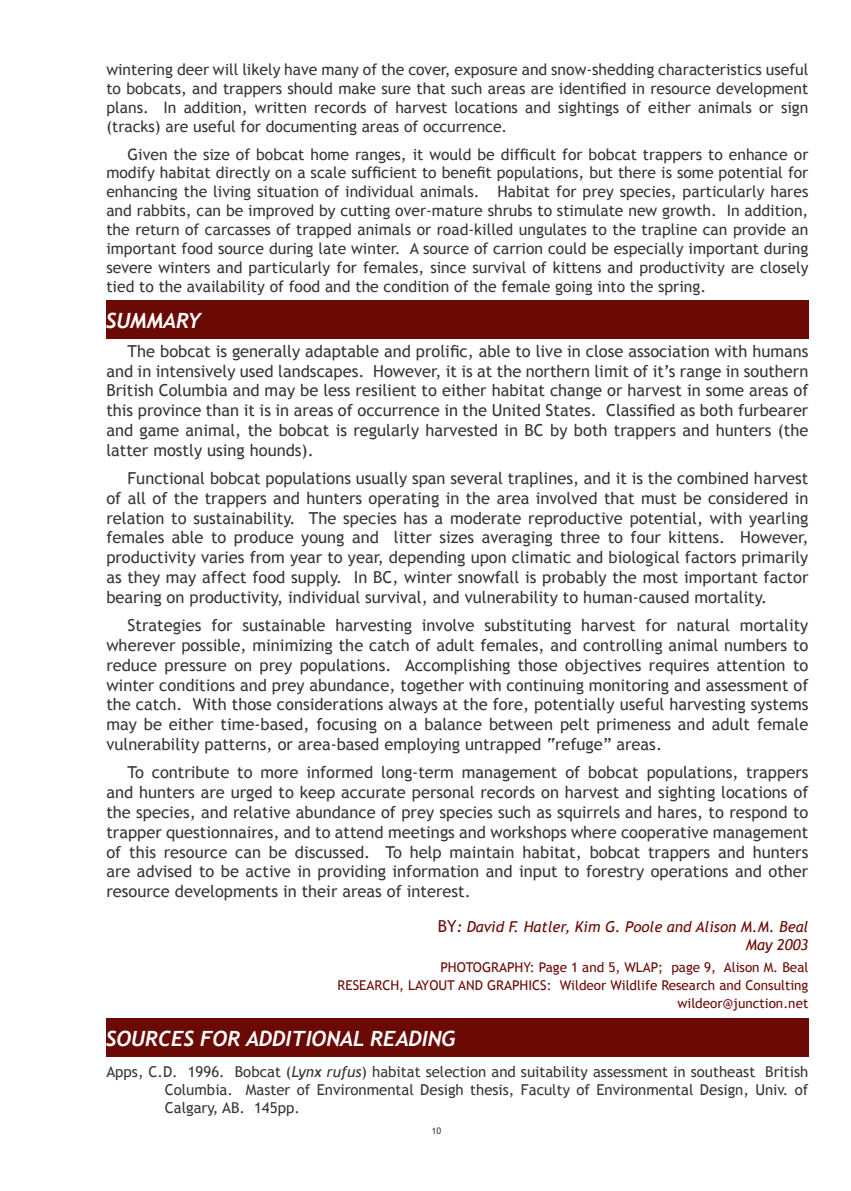
<style>
.page{position:relative;width:851px;height:1191px;background:#fff}
.page>*{position:absolute;margin:0;border:0;box-sizing:border-box;transform-origin:0 0}
.t1{font:italic 700 21px "Trebuchet";color:#fff}
.t2{font:16.5px/19.8px "Trebuchet MS";color:#373535;text-align:justify}
.t3{font:15.75px/18.9px "Trebuchet MS";color:#373535;text-align:justify}
.t4{font:15px/18px "Trebuchet MS";color:#373535;text-align:justify}
.t5{font:italic 15px/17.5px "Trebuchet MS";color:#6b0a05;text-align:right}
.t6{font:13.5px/18px "Trebuchet MS";color:#6b0a05;text-align:right}
.t7{font:9px "Trebuchet MS";color:#373535}
.s1{font-style:normal;font-size:16.5px}
.s2{font-family:"Trebuchet";font-weight:700}
.s3{font-style:italic}
.s4{color:#fff}
</style>
<div class="page">
<div style="left:106px;top:300px;width:702px;height:39px;background:#6b0a05"></div>
<div style="left:106px;top:1018px;width:702px;height:39px;background:#6b0a05"></div>
<p class="t3" style="left:106px;top:61px;width:703px">wintering deer will likely have many of the cover, exposure and snow-shedding characteristics useful to bobcats, and trappers should make sure that such areas are identified in resource development plans. In addition, written records of harvest locations and sightings of either animals or sign (tracks) are useful for documenting areas of occurrence.</p>
<p class="t3" style="left:106px;top:145px;width:703px;text-indent:21px">Given the size of bobcat home ranges, it would be difficult for bobcat trappers to enhance or modify habitat directly on a scale sufficient to benefit populations, but there is some potential for enhancing the living situation of individual animals. Habitat for prey species, particularly hares and rabbits, can be improved by cutting over-mature shrubs to stimulate new growth. In addition, the return of carcasses of trapped animals or road-killed ungulates to the trapline can provide an important food source during late winter. A source of carrion could be especially important during severe winters and particularly for females, since survival of kittens and productivity are closely tied to the availability of food and the condition of the female going into the spring.</p>
<p class="t1" style="left:106px;top:308px;width:97px">SUMMARY</p>
<p class="t2" style="left:106px;top:341px;width:703px;text-indent:21px">The bobcat is generally adaptable and prolific, able to live in close association with humans and in intensively used landscapes. However, it is at the northern limit of it’s range in southern British Columbia and may be less resilient to either habitat change or harvest in some areas of this province than it is in areas of occurrence in the United States. Classified as both furbearer and game animal, the bobcat is regularly harvested in BC by both trappers and hunters (the latter mostly using hounds).</p>
<p class="t2" style="left:106px;top:468px;width:703px;text-indent:21px">Functional bobcat populations usually span several traplines, and it is the combined harvest of all of the trappers and hunters operating in the area involved that must be considered in relation to sustainability. The species has a moderate reproductive potential, with yearling females able to produce young and litter sizes averaging three to four kittens. However, productivity varies from year to year, depending upon climatic and biological factors primarily as they may affect food supply. In BC, winter snowfall is probably the most important factor bearing on productivity, individual survival, and vulnerability to human-caused mortality.</p>
<p class="t2" style="left:106px;top:615px;width:703px;text-indent:21px">Strategies for sustainable harvesting involve substituting harvest for natural mortality wherever possible, minimizing the catch of adult females, and controlling animal numbers to reduce pressure on prey populations. Accomplishing those objectives requires attention to winter conditions and prey abundance, together with continuing monitoring and assessment of the catch. With those considerations always at the fore, potentially useful harvesting systems may be either time-based, focusing on a balance between pelt primeness and adult female vulnerability patterns, or area-based employing untrapped “refuge” areas.</p>
<p class="t2" style="left:106px;top:763px;width:703px;text-indent:21px">To contribute to more informed long-term management of bobcat populations, trappers and hunters are urged to keep accurate personal records on harvest and sighting locations of the species, and relative abundance of prey species such as squirrels and hares, to respond to trapper questionnaires, and to attend meetings and workshops where cooperative management of this resource can be discussed. To help maintain habitat, bobcat trappers and hunters are advised to be active in providing information and input to forestry operations and other resource developments in their areas of interest.</p>
<p class="t5" style="left:438px;top:918px;width:372px"><span class="s1">BY</span><span class="s2">:</span> David F. Hatler, Kim G. Poole and Alison M.M. Beal<br>May 2003</p>
<p class="t6" style="left:337px;top:958px;width:472px">PHOTOGRAPHY: Page 1 and 5, WLAP; page 9, Alison M. Beal<br>RESEARCH, LAYOUT AND GRAPHICS: Wildeor Wildlife Research and Consulting wildeor@junction.net</p>
<p class="t1" style="left:106px;top:1026px;width:351px">SOURCES FOR ADDITIONAL READING</p>
<p class="t4" style="left:106px;top:1062px;width:703px">Apps, C.D. 1996. Bobcat (<span class="s3">Lynx rufus</span>) habitat selection and suitability assessment in southeast British <span class="s4">XXXXXXX</span>Columbia. Master of Environmental Desigh thesis, Faculty of Environmental Design, Univ. of <span class="s4">XXXXXXX</span>Calgary, AB. 145pp.</p>
<p class="t7" style="left:432px;top:1125px;width:11px">10</p>
</div>
